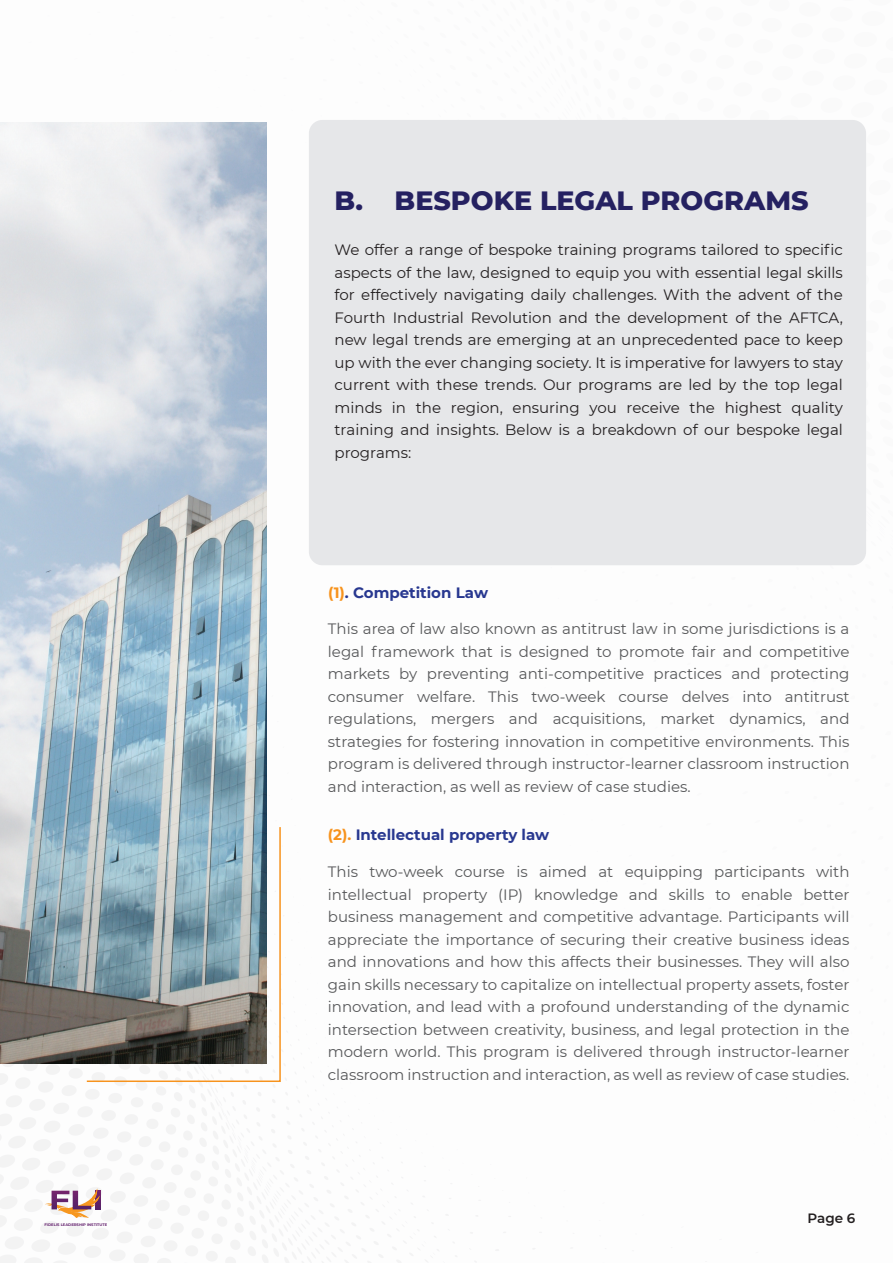
<style>
.page{position:relative;width:893px;height:1263px;background:#fff}
.page>*{position:absolute;margin:0;border:0;box-sizing:border-box;transform-origin:0 0}
.t1{font:800 27px "Montserrat";color:#252161}
.t2{font:15px/22.5px "Montserrat";color:#57585a;text-align:justify}
.t3{font:15px/22.5px "Montserrat";color:#231f20;text-align:justify}
.t4{font:700 15px "Montserrat";color:#283890}
.t5{font:600 13.5px "Montserrat";color:#231f20}
.t6{font:700 3.75px "Montserrat";color:#672671}
.s1{color:#f7931d}
</style>
<div class="page">
<img style="left:0;top:120px;width:866px;height:1143px">
<img style="left:0;top:123px;width:266px;height:940px">
<svg style="left:45px;top:1188px;width:55px;height:30px"></svg>
<svg style="left:85px;top:826px;width:197px;height:257px;background:#94a0a3"></svg>
<div style="left:309px;top:120px;width:557px;height:445px;background:#e6e7e9;border-radius:14px"></div>
<h1 class="t1" style="left:335px;top:181px;width:476px">B. BESPOKE LEGAL PROGRAMS</h1>
<p class="t3" style="left:335px;top:238px;width:510px">We offer a range of bespoke training programs tailored to specific aspects of the law, designed to equip you with essential legal skills for effectively navigating daily challenges. With the advent of the Fourth Industrial Revolution and the development of the AFTCA, new legal trends are emerging at an unprecedented pace to keep up with the ever changing society. It is imperative for lawyers to stay current with these trends. Our programs are led by the top legal minds in the region, ensuring you receive the highest quality training and insights. Below is a breakdown of our bespoke legal programs:</p>
<p class="t4" style="left:328px;top:582px;width:161px"><span class="s1">(1)</span>. Competition Law</p>
<p class="t2" style="left:328px;top:617px;width:523px">This area of law also known as antitrust law in some jurisdictions is a legal framework that is designed to promote fair and competitive markets by preventing anti-competitive practices and protecting consumer welfare. This two-week course delves into antitrust regulations, mergers and acquisitions, market dynamics, and strategies for fostering innovation in competitive environments. This program is delivered through instructor-learner classroom instruction and interaction, as well as review of case studies.</p>
<p class="t4" style="left:328px;top:823px;width:223px"><span class="s1">(2).</span> Intellectual property law</p>
<p class="t2" style="left:328px;top:860px;width:523px">This two-week course is aimed at equipping participants with intellectual property (IP) knowledge and skills to enable better business management and competitive advantage. Participants will appreciate the importance of securing their creative business ideas and innovations and how this affects their businesses. They will also gain skills necessary to capitalize on intellectual property assets, foster innovation, and lead with a profound understanding of the dynamic intersection between creativity, business, and legal protection in the modern world. This program is delivered through instructor-learner classroom instruction and interaction, as well as review of case studies.</p>
<p class="t6" style="left:45px;top:1222px;width:64px">FIDELIS LEADERSHIP INSTITUTE</p>
<p class="t5" style="left:808px;top:1209px;width:49px">Page 6</p>
</div>
